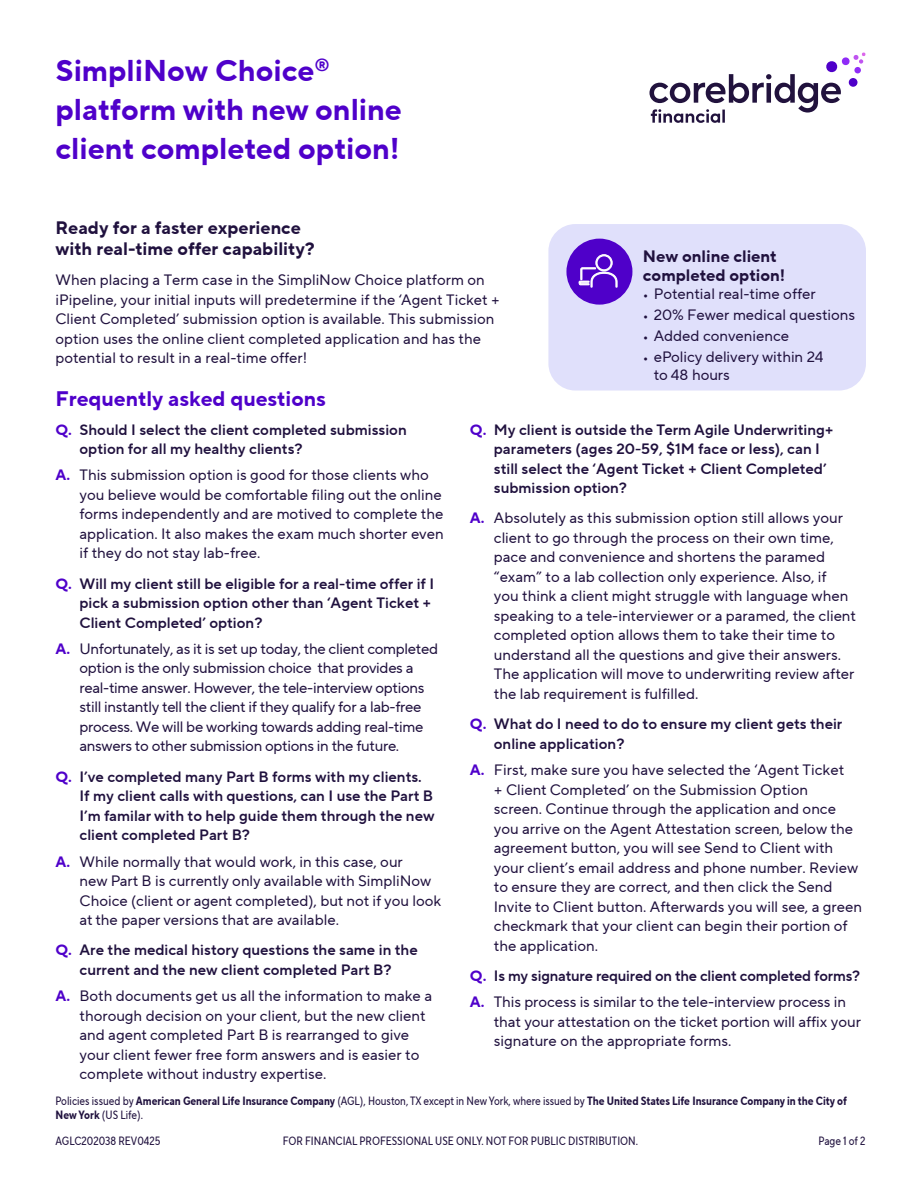
<style>
.page{position:relative;width:918px;height:1188px;background:#fff}
.page>*{position:absolute;margin:0;border:0;box-sizing:border-box;transform-origin:0 0}
.t1{font:700 30px/39px "TT Norms Pro";color:#4f00ca}
.t2{font:700 21px "TT Norms Pro";color:#4f00ca}
.t3{font:700 18px/21.6px "TT Norms Pro";color:#20113e}
.t4{font:700 16.5px/19.8px "TT Norms Pro";color:#20113e}
.t5{font:15px/19.5px "TT Norms Pro";color:#20113e}
.t6{font:15px/19.5px "TT Norms Pro Dm Bd";color:#20113e}
.t7{font:15px/19.5px "TT Norms Pro";letter-spacing:-.02em;color:#20113e}
.t8{font:700 12px/14.4px "TT Norms Pro Cond";color:#20113e}
.t9{font:12px "TT Norms Pro Cond";color:#20113e}
.s1{font-weight:700;font-size:12px}
.s2{font-family:"TT Norms Pro";font-weight:700;color:#4f00ca}
.s3{font-weight:700;color:#4f00ca}
.s4{font-weight:400}
</style>
<div class="page">
<svg style="left:650px;top:52px;width:216px;height:71px"></svg>
<div style="left:849px;top:78px;width:9px;height:9px;background:#4f00c9;border-radius:50%"></div>
<div style="left:548px;top:224px;width:318px;height:167px;background:#e0e0fb;border-radius:27px"></div>
<div style="left:566px;top:239px;width:66px;height:66px;background:#4f00c9;border-radius:50%"></div>
<svg style="left:579px;top:254px;width:38px;height:34px"></svg>
<h1 class="t1" style="left:56px;top:51px;width:348px">SimpliNow Choice<sup>® </sup>platform with new online client completed option!</h1>
<h2 class="t3" style="left:56px;top:217px;width:261px">Ready for a faster experience with real-time offer capability?</h2>
<p class="t5" style="left:56px;top:270px;width:446px">When placing a Term case in the SimpliNow Choice platform on iPipeline, your initial inputs will predetermine if the ‘Agent Ticket + Client Completed’ submission option is available. This submission option uses the online client completed application and has the potential to result in a real-time offer!</p>
<p class="t4" style="left:643px;top:246px;width:144px">New online client completed option!</p>
<p class="t5" style="left:643px;top:284px;width:174px"><span class="s1">•</span> Potential real-time offer</p>
<p class="t5" style="left:643px;top:305px;width:214px"><span class="s1">•</span> 20% Fewer medical questions</p>
<p class="t5" style="left:643px;top:326px;width:148px"><span class="s1">•</span> Added convenience</p>
<p class="t5" style="left:654px;top:348px;width:171px;line-height:18px;text-indent:-11px"><span class="s1">•</span> ePolicy delivery within 24 to 48 hours</p>
<h2 class="t2" style="left:56px;top:383px;width:272px">Frequently asked questions</h2>
<p class="t6" style="left:80px;top:420px;width:329px;text-indent:-24px"><span class="s2">Q.</span> Should I select the client completed submission option for all my healthy clients?</p>
<p class="t5" style="left:80px;top:465px;width:366px;text-indent:-24px"><span class="s3">A.</span> This submission option is good for those clients who you believe would be comfortable filing out the online forms independently and are motived to complete the application. It also makes the exam much shorter even if they do not stay lab-free.</p>
<p class="t6" style="left:80px;top:574px;width:356px;text-indent:-24px"><span class="s2">Q.</span> Will my client still be eligible for a real-time offer if I pick a submission option other than ‘Agent Ticket +<br>Client Completed’ option?</p>
<p class="t7" style="left:80px;top:639px;width:360px;text-indent:-24px"><span class="s3">A.</span> Unfortunately, as it is set up today, the client completed option is the only submission choice that provides a real-time answer. However, the tele-interview options still instantly tell the client if they qualify for a lab-free process. We will be working towards adding real-time answers to other submission options in the future.</p>
<p class="t6" style="left:80px;top:767px;width:357px;text-indent:-24px"><span class="s2">Q.</span> I’ve completed many Part B forms with my clients.<br>If my client calls with questions, can I use the Part B I’m familar with to help guide them through the new client completed Part B?</p>
<p class="t5" style="left:80px;top:851px;width:363px;text-indent:-24px"><span class="s3">A.</span> While normally that would work, in this case, our<br>new Part B is currently only available with SimpliNow Choice (client or agent completed), but not if you look at the paper versions that are available.</p>
<p class="t6" style="left:56px;top:940px;width:364px;text-align:center"><span class="s2">Q.</span> Are the medical history questions the same in the current and the new client completed Part B?</p>
<p class="t5" style="left:80px;top:986px;width:354px;text-indent:-24px"><span class="s3">A.</span> Both documents get us all the information to make a thorough decision on your client, but the new client and agent completed Part B is rearranged to give your client fewer free form answers and is easier to complete without industry expertise.</p>
<p class="t6" style="left:494px;top:420px;width:341px;text-indent:-24px"><span class="s2">Q.</span> My client is outside the Term Agile Underwriting+ parameters (ages 20-59, $1M face or less), can I still select the ‘Agent Ticket + Client Completed’ submission option?</p>
<p class="t5" style="left:494px;top:508px;width:364px;text-indent:-24px"><span class="s3">A.</span> Absolutely as this submission option still allows your client to go through the process on their own time, pace and convenience and shortens the paramed “exam” to a lab collection only experience. Also, if<br>you think a client might struggle with language when speaking to a tele-interviewer or a paramed, the client completed option allows them to take their time to understand all the questions and give their answers.<br>The application will move to underwriting review after the lab requirement is fulfilled.</p>
<p class="t6" style="left:494px;top:714px;width:350px;text-indent:-24px"><span class="s2">Q.</span> What do I need to do to ensure my client gets their online application?</p>
<p class="t5" style="left:494px;top:760px;width:370px;text-indent:-24px"><span class="s3">A.</span> First, make sure you have selected the ‘Agent Ticket<br>+ Client Completed’ on the Submission Option<br>screen. Continue through the application and once you arrive on the Agent Attestation screen, below the agreement button, you will see Send to Client with your client’s email address and phone number. Review to ensure they are correct, and then click the Send Invite to Client button. Afterwards you will see, a green checkmark that your client can begin their portion of the application.</p>
<p class="t6" style="left:470px;top:966px;width:392px"><span class="s2">Q.</span> Is my signature required on the client completed forms?</p>
<p class="t5" style="left:494px;top:992px;width:369px;text-indent:-24px"><span class="s3">A.</span> This process is similar to the tele-interview process in that your attestation on the ticket portion will affix your signature on the appropriate forms.</p>
<p class="t8" style="left:56px;top:1094px;width:793px"><span class="s4">Policies issued by</span> American General Life Insurance Company <span class="s4">(AGL), Houston, TX except in New York, where issued by</span> The United States Life Insurance Company in the City of<br>New York <span class="s4">(US Life).</span></p>
<p class="t9" style="left:56px;top:1133px;width:107px">AGLC202038 REV0425</p>
<p class="t9" style="left:283px;top:1133px;width:357px">FOR FINANCIAL PROFESSIONAL USE ONLY. NOT FOR PUBLIC DISTRIBUTION.</p>
<p class="t9" style="left:819px;top:1133px;width:48px">Page 1 of 2</p>
</div>
